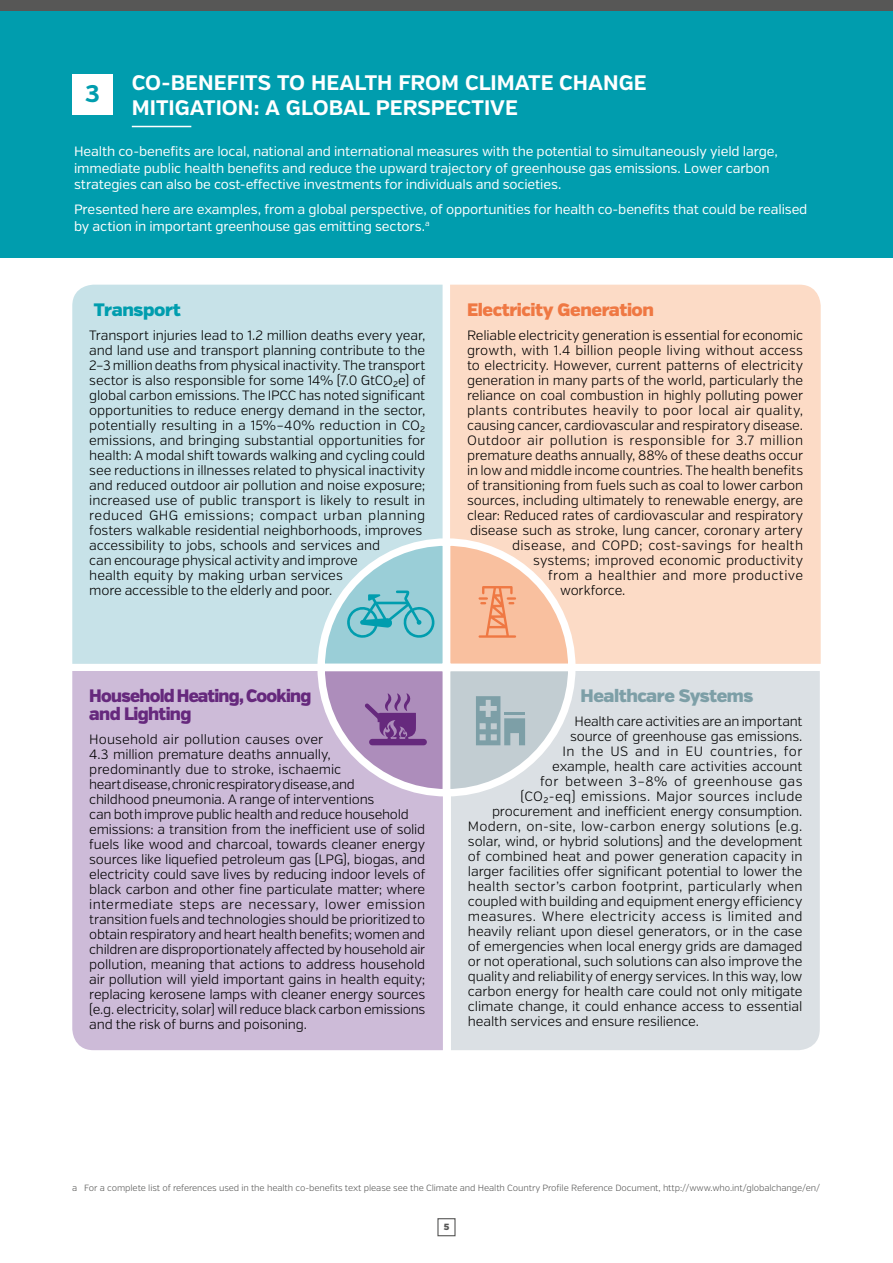
<style>
.page{position:relative;width:893px;height:1263px;background:#fff}
.page>*{position:absolute;margin:0;border:0;box-sizing:border-box;transform-origin:0 0}
.t1{font:700 24px "Verb";color:#009dae}
.Head1-chapter{font:700 21px/25.2px "Verb";color:#fff}
.t2{font:900 18px/18px "Verb";letter-spacing:-.04em;color:#66297d;scale:.95 1}
.t3{font:900 18px "Verb";letter-spacing:-.025em;color:#ef7843}
.t4{font:900 18px "Verb";letter-spacing:-.025em;color:#7d9fa7}
.t5{font:900 18px "Verb";letter-spacing:-.02em;color:#009dae}
.t6{font:300 13.5px/15px "Verb";letter-spacing:-.01em;color:#000}
.Body_white_8{font:13.5px/16.5px "Verb";letter-spacing:-.01em;color:#fff}
.t7{font:300 13.5px "Verb";letter-spacing:.02em;color:#000}
.t8{font:300 13.5px "Verb";letter-spacing:.015em;color:#000}
.t9{font:300 13.5px "Verb";letter-spacing:.025em;color:#000}
.t10{font:300 13.5px "Verb";letter-spacing:.01em;color:#000}
.t11{font:300 13.5px "Verb";letter-spacing:.03em;color:#000}
.t12{font:300 13.5px "Verb";letter-spacing:.035em;color:#000}
.notes_black_noGREP{font:300 9px "Verb";letter-spacing:-.01em;color:#575756}
.t13{font:900 9px "Verb";color:#575756}
</style>
<div class="page">
<div style="left:0;top:0;width:893px;height:258px;background:#009dae"></div>
<hr style="left:132px;top:126px;width:59px;height:1px;background:#fff">
<div style="left:72px;top:74px;width:41px;height:40px;background:#fff"></div>
<div style="left:72px;top:285px;width:371px;height:379px;background:#c7e2e8"></div>
<div style="left:72px;top:671px;width:371px;height:379px;background:#cdbbd8"></div>
<div style="left:451px;top:671px;width:369px;height:379px;background:#dbe0e4"></div>
<div style="left:450px;top:285px;width:371px;height:379px;background:#fcdbc6"></div>
<svg style="left:314px;top:535px;width:265px;height:265px;background:#cac6cc"></svg>
<hr style="left:504px;top:712px;width:21px;height:2px;background:#7d9fa7">
<div style="left:437px;top:1218px;width:19px;height:18px;border:1px solid #575756"></div>
<div style="left:0;top:0;width:893px;height:11px;background:#575756"></div>
<p class="Head1-chapter" style="left:132px;top:71px;width:516px">CO-BENEFITS TO HEALTH FROM CLIMATE CHANGE<br>MITIGATION: A GLOBAL PERSPECTIVE</p>
<p class="Body_white_8" style="left:74px;top:144px;width:705px">Health co-benefits are local, national and international measures with the potential to simultaneously yield large, immediate public health benefits and reduce the upward trajectory of greenhouse gas emissions. Lower carbon strategies can also be cost-effective investments for individuals and societies.</p>
<p class="Body_white_8" style="left:74px;top:202px;width:735px">Presented here are examples, from a global perspective, of opportunities for health co-benefits that could be realised by action in important greenhouse gas emitting sectors.<sup>a</sup></p>
<p class="t1" style="left:85px;top:79px;width:16px">3</p>
<p class="t5" style="left:94px;top:299px;width:89px">Transport</p>
<p class="t6" style="left:89px;top:328px;width:338px">Transport injuries lead to 1.2 million deaths every year, and land use and transport planning contribute to the 2–3 million deaths from physical inactivity. The transport sector is also responsible for some 14% (7.0 GtCO2e) of global carbon emissions. The IPCC has noted significant opportunities to reduce energy demand in the sector, potentially resulting in a 15%–40% reduction in CO2 emissions, and bringing substantial opportunities for health: A modal shift towards walking and cycling could see reductions in illnesses related to physical inactivity and reduced outdoor air pollution and noise exposure; increased use of public transport is likely to result in reduced GHG emissions; compact urban planning fosters walkable residential neighborhoods, improves accessibility to jobs, schools and services and<br>can encourage physical activity and improve<br>health equity by making urban services<br>more accessible to the elderly and poor.</p>
<p class="t2" style="left:89px;top:687px;width:235px">Household Heating, Cooking and Lighting</p>
<p class="t6" style="left:89px;top:732px;width:338px">Household air pollution causes over<br>4.3 million premature deaths annually, predominantly due to stroke, ischaemic<br>heart disease, chronic respiratory disease, and<br>childhood pneumonia. A range of interventions<br>can both improve public health and reduce household emissions: a transition from the inefficient use of solid fuels like wood and charcoal, towards cleaner energy sources like liquefied petroleum gas (LPG), biogas, and electricity could save lives by reducing indoor levels of black carbon and other fine particulate matter; where intermediate steps are necessary, lower emission transition fuels and technologies should be prioritized to obtain respiratory and heart health benefits; women and children are disproportionately affected by household air pollution, meaning that actions to address household air pollution will yield important gains in health equity; replacing kerosene lamps with cleaner energy sources (e.g. electricity, solar) will reduce black carbon emissions and the risk of burns and poisoning.</p>
<p class="t3" style="left:467px;top:299px;width:188px">Electricity Generation</p>
<p class="t6" style="left:467px;top:328px;width:338px">Reliable electricity generation is essential for economic</p>
<p class="t10" style="left:467px;top:342px;width:337px">growth, with 1.4 billion people living without access</p>
<p class="t6" style="left:467px;top:358px;width:338px">to electricity. However, current patterns of electricity</p>
<p class="t6" style="left:467px;top:373px;width:338px">generation in many parts of the world, particularly the</p>
<p class="t6" style="left:467px;top:388px;width:338px">reliance on coal combustion in highly polluting power</p>
<p class="t8" style="left:467px;top:402px;width:338px">plants contributes heavily to poor local air quality,</p>
<p class="t6" style="left:467px;top:418px;width:337px">causing cancer, cardiovascular and respiratory disease.</p>
<p class="t9" style="left:467px;top:432px;width:338px">Outdoor air pollution is responsible for 3.7 million</p>
<p class="t6" style="left:467px;top:448px;width:338px">premature deaths annually, 88% of these deaths occur</p>
<p class="t6" style="left:467px;top:463px;width:338px">in low and middle income countries. The health benefits</p>
<p class="t6" style="left:467px;top:478px;width:338px">of transitioning from fuels such as coal to lower carbon</p>
<p class="t6" style="left:467px;top:493px;width:338px">sources, including ultimately to renewable energy, are</p>
<p class="t6" style="left:467px;top:508px;width:338px">clear: Reduced rates of cardiovascular and respiratory</p>
<p class="t6" style="left:470px;top:523px;width:334px">disease such as stroke, lung cancer, coronary artery</p>
<p class="t9" style="left:512px;top:537px;width:293px">disease, and COPD; cost-savings for health</p>
<p class="t6" style="left:533px;top:553px;width:272px">systems; improved economic productivity</p>
<p class="t7" style="left:548px;top:567px;width:256px">from a healthier and more productive</p>
<p class="t6" style="left:560px;top:583px;width:67px">workforce.</p>
<p class="t4" style="left:580px;top:685px;width:174px">Healthcare Systems</p>
<p class="t6" style="left:574px;top:714px;width:229px">Health care activities are an important</p>
<p class="t6" style="left:570px;top:729px;width:234px">source of greenhouse gas emissions.</p>
<p class="t12" style="left:562px;top:743px;width:242px">In the US and in EU countries, for</p>
<p class="t6" style="left:552px;top:759px;width:252px">example, health care activities account</p>
<p class="t11" style="left:540px;top:773px;width:264px">for between 3–8% of greenhouse gas</p>
<p class="t7" style="left:520px;top:788px;width:283px">(CO2-eq) emissions. Major sources include</p>
<p class="t6" style="left:492px;top:804px;width:312px">procurement and inefficient energy consumption.</p>
<p class="t8" style="left:468px;top:818px;width:336px">Modern, on-site, low-carbon energy solutions (e.g.</p>
<p class="t6" style="left:468px;top:834px;width:336px">solar, wind, or hybrid solutions) and the development</p>
<p class="t6" style="left:468px;top:849px;width:336px">of combined heat and power generation capacity in</p>
<p class="t6" style="left:468px;top:864px;width:336px">larger facilities offer significant potential to lower the</p>
<p class="t7" style="left:468px;top:878px;width:336px">health sector’s carbon footprint, particularly when</p>
<p class="t6" style="left:468px;top:894px;width:336px">coupled with building and equipment energy efficiency</p>
<p class="t7" style="left:468px;top:908px;width:336px">measures. Where electricity access is limited and</p>
<p class="t6" style="left:468px;top:924px;width:336px">heavily reliant upon diesel generators, or in the case</p>
<p class="t6" style="left:468px;top:939px;width:336px">of emergencies when local energy grids are damaged</p>
<p class="t6" style="left:468px;top:954px;width:336px">or not operational, such solutions can also improve the</p>
<p class="t6" style="left:468px;top:969px;width:336px">quality and reliability of energy services. In this way, low</p>
<p class="t6" style="left:468px;top:984px;width:336px">carbon energy for health care could not only mitigate</p>
<p class="t6" style="left:468px;top:999px;width:336px">climate change, it could enhance access to essential</p>
<p class="t6" style="left:468px;top:1014px;width:233px">health services and ensure resilience.</p>
<p class="notes_black_noGREP" style="left:72px;top:1182px;width:749px">a For a complete list of references used in the health co-benefits text please see the Climate and Health Country Profile Reference Document, http://www.who.int/globalchange/en/</p>
<p class="t13" style="left:444px;top:1221px;width:7px">5</p>
</div>
